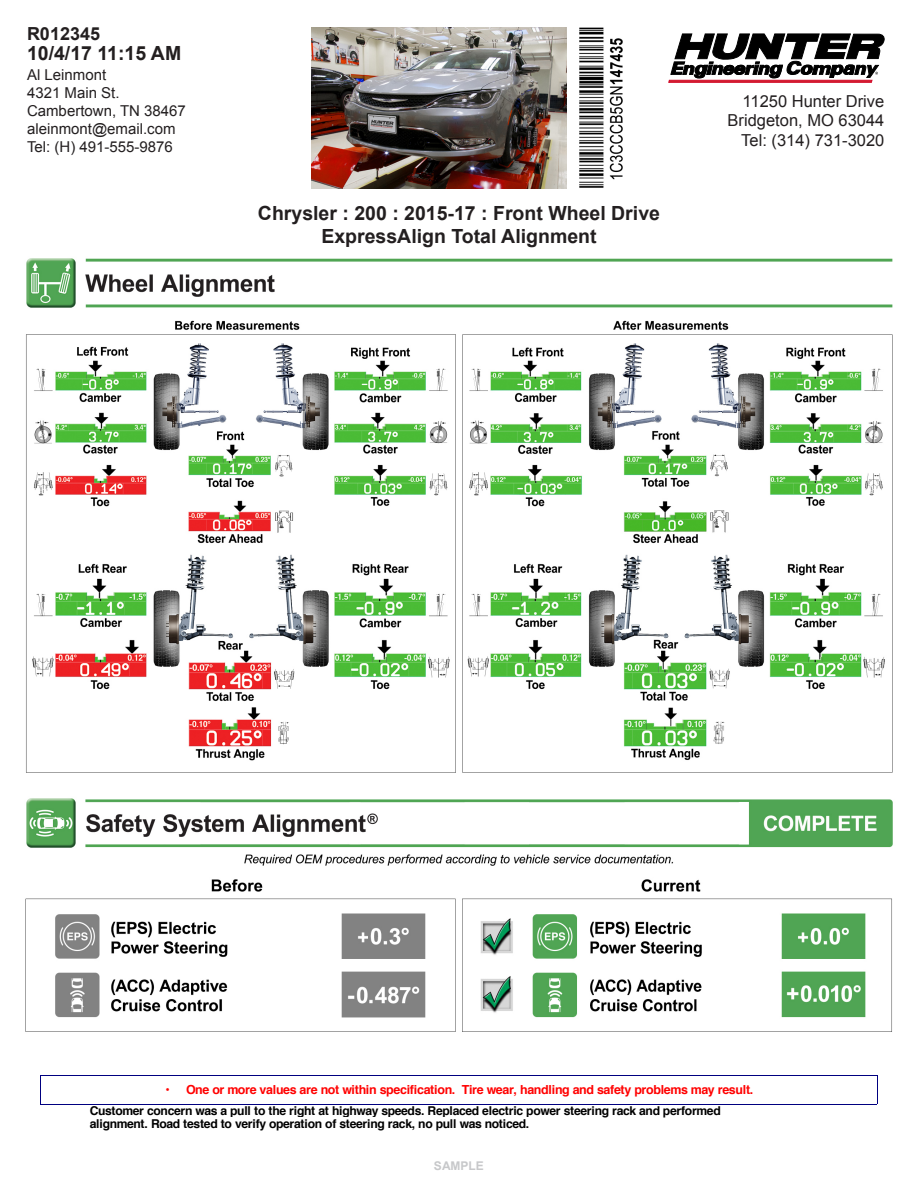
<style>
.page{position:relative;width:918px;height:1188px;background:#fff}
.page>*{position:absolute;margin:0;border:0;box-sizing:border-box;transform-origin:0 0}
.t1{font:700 19.5px/23.4px "Arial";color:#231f20;text-align:center}
.t2{font:700 18px "Arial";color:#231f20}
.t3{font:16.5px "Arial";color:#231f20}
.t4{font:15px "Arial";color:#231f20}
.t5{font:700 12.9px/18px "Helvetica";letter-spacing:-.025em;color:#000;scale:1.22 1}
.t6{font:700 12.45px "Helvetica";letter-spacing:-.03em;color:#f00}
.t7{font:700 12.15px/13.4px "Helvetica";letter-spacing:-.03em;color:#000}
.t8{font:700 12px "Arial";color:#c7c8ca}
</style>
<div class="page">
<img style="left:25px;top:258px;width:868px;height:774px">
<hr style="left:40px;top:1075px;width:838px;height:1px;background:#000080">
<hr style="left:40px;top:1104px;width:838px;height:1px;background:#000080">
<svg style="left:40px;top:1076px;width:1px;height:28px"></svg>
<svg style="left:877px;top:1076px;width:1px;height:28px"></svg>
<img style="left:311px;top:27px;width:256px;height:162px">
<img style="left:580px;top:27px;width:43px;height:161px">
<svg style="left:669px;top:34px;width:215px;height:49px"></svg>
<p class="t2" style="left:27px;top:22px;width:75px">R012345</p>
<p class="t2" style="left:27px;top:43px;width:144px">04/19/16 3:11 PM</p>
<p class="t4" style="left:27px;top:65px;width:81px">Al Leinmont</p>
<p class="t4" style="left:27px;top:83px;width:94px">4321 Main St.</p>
<p class="t4" style="left:27px;top:101px;width:160px">Cambertown, TN 38467</p>
<p class="t4" style="left:27px;top:119px;width:150px">aleinmont@email.com</p>
<p class="t4" style="left:27px;top:137px;width:147px">Tel: (H) 491-555-9876</p>
<h1 class="t1" style="left:27px;top:42px;width:156px">10/4/17 11:15 AM</h1>
<p class="t5" style="left:40px;top:46px;width:73px">Work Order:<br>Last Name:<br>First Name:<br>Company:<br>Street:<br>City:</p>
<p class="t1" style="left:258px;top:202px;width:404px">Chrysler : 200 : 2015-17 : Front Wheel Drive<br>ExpressAlign Total Alignment</p>
<p class="t3" style="left:743px;top:90px;width:143px">11250 Hunter Drive</p>
<p class="t3" style="left:728px;top:110px;width:158px">Bridgeton, MO 63044</p>
<p class="t3" style="left:741px;top:129px;width:145px">Tel: (314) 731-3020</p>
<p class="t6" style="left:166px;top:1080px;width:589px">• One or more values are not within specification. Tire wear, handling and safety problems may result.</p>
<p class="t7" style="left:90px;top:1104px;width:633px">Customer concern was a pull to the right at highway speeds. Replaced electric power steering rack and performed alignment. Road tested to verify operation of steering rack, no pull was noticed.</p>
<p class="t8" style="left:434px;top:1158px;width:52px">SAMPLE</p>
</div>
